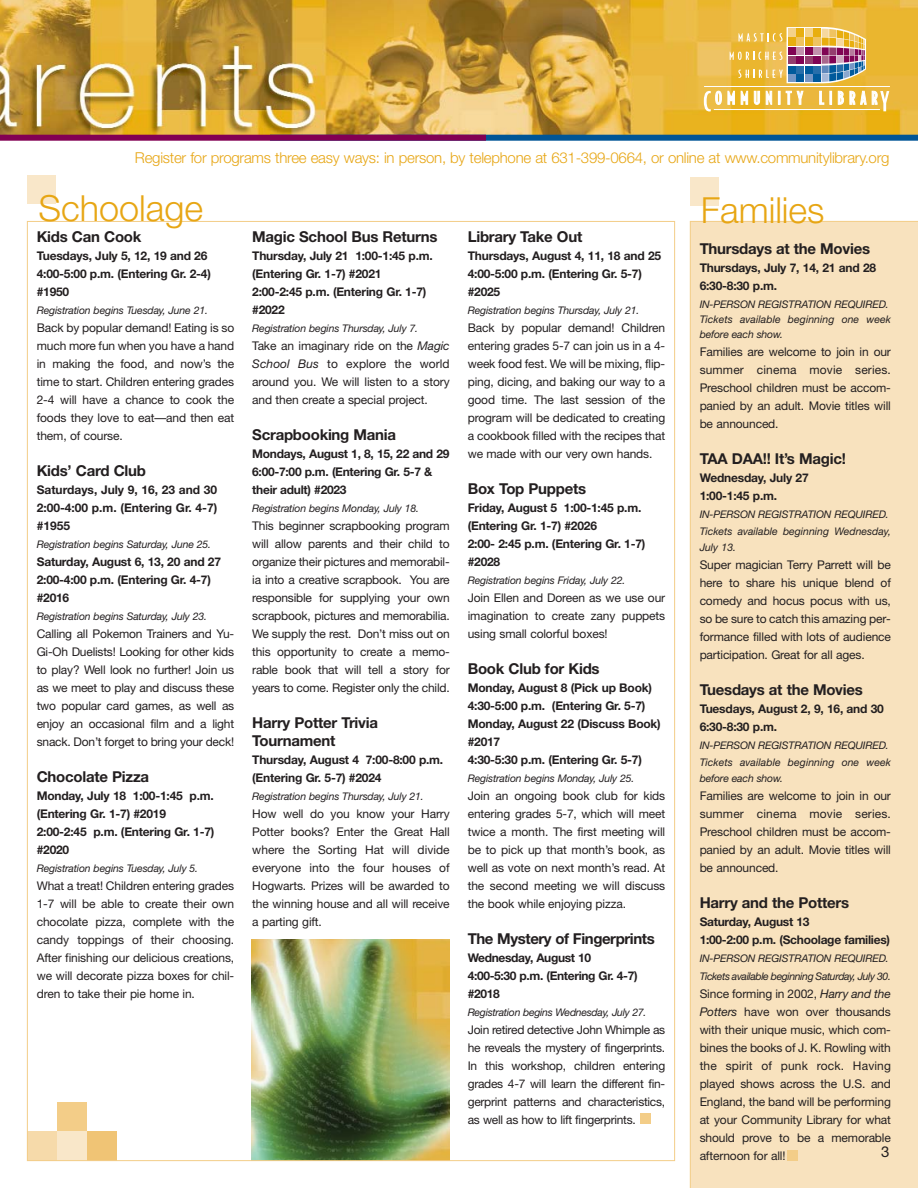
<style>
.page{position:relative;width:918px;height:1188px;background:#fff}
.page>*{position:absolute;margin:0;border:0;box-sizing:border-box;transform-origin:0 0}
.t1{font:300 36px "Helvetica Neue";color:#e7a614}
.t2{font:700 15px/18px "Helvetica Neue";letter-spacing:-.015em;color:#231f20}
.t3{font:300 15px "Helvetica Neue";letter-spacing:-.015em;color:#e7a614}
.t4{font:15px "Helvetica Neue";color:#231f20}
.t5{font:12px/18px "Helvetica Neue";letter-spacing:-.01em;color:#231f20;text-align:justify}
.t6{font:700 12px/18px "Helvetica Neue";letter-spacing:-.015em;color:#231f20}
.t7{font:italic 10.5px/16.5px "Helvetica Neue";letter-spacing:-.015em;color:#231f20}
.t8{font:italic 10.5px/18px "Helvetica Neue";letter-spacing:-.04em;color:#231f20}
.s1{font-style:italic}
</style>
<div class="page">
<img style="left:252px;top:939px;width:197px;height:220px">
<div style="left:57px;top:1102px;width:30px;height:30px;background:#f3cd88"></div>
<div style="left:56px;top:1131px;width:60px;height:30px;background:#f9e7c9"></div>
<div style="left:27px;top:1131px;width:30px;height:30px;background:#f6daaa"></div>
<div style="left:87px;top:1131px;width:30px;height:30px;background:#f0c475"></div>
<img style="left:0;top:0;width:918px;height:135px">
<svg style="left:730px;top:27px;width:136px;height:56px;background:#c8a871"></svg>
<hr style="left:714px;top:109px;width:166px;height:1px;background:#fff">
<hr style="left:704px;top:86px;width:186px;height:1px;background:#fff">
<svg style="left:704px;top:91px;width:18px;height:20px"></svg>
<svg style="left:728px;top:91px;width:7px;height:14px"></svg>
<svg style="left:741px;top:91px;width:7px;height:14px"></svg>
<svg style="left:754px;top:91px;width:6px;height:14px"></svg>
<svg style="left:766px;top:91px;width:6px;height:14px"></svg>
<svg style="left:778px;top:91px;width:2px;height:14px"></svg>
<svg style="left:786px;top:91px;width:17px;height:14px"></svg>
<svg style="left:819px;top:91px;width:5px;height:14px"></svg>
<svg style="left:830px;top:91px;width:2px;height:14px"></svg>
<svg style="left:838px;top:91px;width:51px;height:20px"></svg>
<div style="left:270px;top:135px;width:648px;height:6px;background:#005596"></div>
<div style="left:0;top:135px;width:486px;height:6px;background:#820053"></div>
<div style="left:641px;top:1113px;width:10px;height:11px;background:#f3cd88"></div>
<div style="left:27px;top:175px;width:29px;height:29px;background:#f9e7c9"></div>
<div style="left:690px;top:177px;width:29px;height:29px;background:#f9e7c9"></div>
<div style="left:690px;top:221px;width:228px;height:967px;background:#f8e2be"></div>
<p class="t3" style="left:135px;top:152px;width:756px">Register for programs three easy ways: in person, by telephone at 631-399-0664, or online at www.communitylibrary.org</p>
<h1 class="t1" style="left:39px;top:196px;width:166px">Schoolage</h1>
<h1 class="t1" style="left:701px;top:197px;width:125px">Families</h1>
<p class="t2" style="left:37px;top:229px;width:106px">Kids Can Cook</p>
<p class="t6" style="left:37px;top:247px;width:176px">Tuesdays, July 5, 12, 19 and 26<br>4:00-5:00 p.m. (Entering Gr. 2-4) #1950</p>
<p class="t7" style="left:37px;top:303px;width:173px">Registration begins Tuesday, June 21.</p>
<p class="t5" style="left:37px;top:319px;width:199px">Back by popular demand! Eating is so much more fun when you have a hand in making the food, and now’s the time to start. Children entering grades 2-4 will have a chance to cook the foods they love to eat—and then eat them, of course.</p>
<p class="t2" style="left:37px;top:463px;width:111px">Kids’ Card Club</p>
<p class="t6" style="left:37px;top:481px;width:182px;text-align:justify">Saturdays, July 9, 16, 23 and 30<br>2:00-4:00 p.m. (Entering Gr. 4-7) #1955</p>
<p class="t7" style="left:37px;top:537px;width:176px">Registration begins Saturday, June 25.</p>
<p class="t6" style="left:37px;top:553px;width:186px">Saturday, August 6, 13, 20 and 27<br>2:00-4:00 p.m. (Entering Gr. 4-7) #2016</p>
<p class="t7" style="left:37px;top:609px;width:172px">Registration begins Saturday, July 23.</p>
<p class="t5" style="left:37px;top:625px;width:199px">Calling all Pokemon Trainers and Yu-Gi-Oh Duelists! Looking for other kids to play? Well look no further! Join us as we meet to play and discuss these two popular card games, as well as enjoy an occasional film and a light snack. Don’t forget to bring your deck!</p>
<p class="t2" style="left:37px;top:769px;width:114px">Chocolate Pizza</p>
<p class="t6" style="left:37px;top:787px;width:179px">Monday, July 18 1:00-1:45 p.m. (Entering Gr. 1-7) #2019<br>2:00-2:45 p.m. (Entering Gr. 1-7) #2020</p>
<p class="t7" style="left:37px;top:861px;width:163px">Registration begins Tuesday, July 5.</p>
<p class="t5" style="left:37px;top:877px;width:199px">What a treat! Children entering grades 1-7 will be able to create their own chocolate pizza, complete with the candy toppings of their choosing.<br>After finishing our delicious creations, we will decorate pizza boxes for chil&shy;dren to take their pie home in.</p>
<p class="t2" style="left:252px;top:229px;width:187px">Magic School Bus Returns</p>
<p class="t6" style="left:252px;top:247px;width:182px">Thursday, July 21 1:00-1:45 p.m. (Entering Gr. 1-7) #2021<br>2:00-2:45 p.m. (Entering Gr. 1-7) #2022</p>
<p class="t7" style="left:252px;top:321px;width:167px">Registration begins Thursday, July 7.</p>
<p class="t5" style="left:252px;top:337px;width:199px">Take an imaginary ride on the <span class="s1">Magic School Bus</span> to explore the world around you. We will listen to a story and then create a special project.</p>
<p class="t2" style="left:252px;top:427px;width:145px">Scrapbooking Mania</p>
<p class="t6" style="left:252px;top:445px;width:199px">Mondays, August 1, 8, 15, 22 and 29<br>6:00-7:00 p.m. (Entering Gr. 5-7 &amp; their adult) #2023</p>
<p class="t7" style="left:252px;top:501px;width:168px">Registration begins Monday, July 18.</p>
<p class="t5" style="left:252px;top:517px;width:199px">This beginner scrapbooking program will allow parents and their child to organize their pictures and memorabil&shy;ia into a creative scrapbook. You are responsible for supplying your own scrapbook, pictures and memorabilia.<br>We supply the rest. Don’t miss out on this opportunity to create a memo&shy;rable book that will tell a story for years to come. Register only the child.</p>
<p class="t2" style="left:252px;top:715px;width:127px">Harry Potter Trivia<br>Tournament</p>
<p class="t6" style="left:252px;top:751px;width:193px">Thursday, August 4 7:00-8:00 p.m. (Entering Gr. 5-7) #2024</p>
<p class="t7" style="left:252px;top:789px;width:173px">Registration begins Thursday, July 21.</p>
<p class="t5" style="left:252px;top:805px;width:199px">How well do you know your Harry Potter books? Enter the Great Hall where the Sorting Hat will divide everyone into the four houses of Hogwarts. Prizes will be awarded to the winning house and all will receive a parting gift.</p>
<p class="t2" style="left:468px;top:229px;width:116px">Library Take Out</p>
<p class="t6" style="left:468px;top:247px;width:195px">Thursdays, August 4, 11, 18 and 25<br>4:00-5:00 p.m. (Entering Gr. 5-7) #2025</p>
<p class="t7" style="left:468px;top:303px;width:173px">Registration begins Thursday, July 21.</p>
<p class="t5" style="left:468px;top:319px;width:199px">Back by popular demand! Children entering grades 5-7 can join us in a 4- week food fest. We will be mixing, flip&shy;ping, dicing, and baking our way to a good time. The last session of the program will be dedicated to creating a cookbook filled with the recipes that we made with our very own hands.</p>
<p class="t2" style="left:468px;top:481px;width:120px">Box Top Puppets</p>
<p class="t6" style="left:468px;top:499px;width:179px">Friday, August 5 1:00-1:45 p.m. (Entering Gr. 1-7) #2026<br>2:00- 2:45 p.m. (Entering Gr. 1-7) #2028</p>
<p class="t7" style="left:468px;top:573px;width:159px">Registration begins Friday, July 22.</p>
<p class="t5" style="left:468px;top:589px;width:199px">Join Ellen and Doreen as we use our imagination to create zany puppets using small colorful boxes!</p>
<p class="t2" style="left:468px;top:661px;width:133px">Book Club for Kids</p>
<p class="t6" style="left:468px;top:679px;width:195px">Monday, August 8 (Pick up Book)<br>4:30-5:00 p.m. (Entering Gr. 5-7)<br>Monday, August 22 (Discuss Book) #2017<br>4:30-5:30 p.m. (Entering Gr. 5-7)</p>
<p class="t7" style="left:468px;top:771px;width:168px">Registration begins Monday, July 25.</p>
<p class="t5" style="left:468px;top:787px;width:199px">Join an ongoing book club for kids entering grades 5-7, which will meet twice a month. The first meeting will be to pick up that month’s book, as well as vote on next month’s read. At the second meeting we will discuss the book while enjoying pizza.</p>
<p class="t2" style="left:468px;top:931px;width:188px">The Mystery of Fingerprints</p>
<p class="t6" style="left:468px;top:949px;width:171px">Wednesday, August 10<br>4:00-5:30 p.m. (Entering Gr. 4-7) #2018</p>
<p class="t7" style="left:468px;top:1005px;width:180px">Registration begins Wednesday, July 27.</p>
<p class="t5" style="left:468px;top:1021px;width:199px">Join retired detective John Whimple as he reveals the mystery of fingerprints.<br>In this workshop, children entering grades 4-7 will learn the different fin&shy;gerprint patterns and characteristics, as well as how to lift fingerprints.</p>
<p class="t2" style="left:700px;top:241px;width:172px">Thursdays at the Movies</p>
<p class="t6" style="left:700px;top:260px;width:178px">Thursdays, July 7, 14, 21 and 28<br>6:30-8:30 p.m.</p>
<p class="t7" style="left:700px;top:298px;width:193px;line-height:15px">IN-PERSON REGISTRATION REQUIRED.<br>Tickets available beginning one week before each show.</p>
<p class="t5" style="left:700px;top:344px;width:193px">Families are welcome to join in our summer cinema movie series.<br>Preschool children must be accom&shy;panied by an adult. Movie titles will be announced.</p>
<p class="t2" style="left:700px;top:451px;width:148px">TAA DAA!! It’s Magic!</p>
<p class="t6" style="left:700px;top:470px;width:111px">Wednesday, July 27<br>1:00-1:45 p.m.</p>
<p class="t7" style="left:700px;top:507px;width:193px">IN-PERSON REGISTRATION REQUIRED.<br>Tickets available beginning Wednesday,<br>July 13.</p>
<p class="t5" style="left:700px;top:557px;width:193px">Super magician Terry Parrett will be here to share his unique blend of comedy and hocus pocus with us, so be sure to catch this amazing per&shy;formance filled with lots of audience participation. Great for all ages.</p>
<p class="t2" style="left:700px;top:682px;width:165px">Tuesdays at the Movies</p>
<p class="t6" style="left:700px;top:701px;width:186px">Tuesdays, August 2, 9, 16, and 30<br>6:30-8:30 p.m.</p>
<p class="t7" style="left:700px;top:738px;width:193px">IN-PERSON REGISTRATION REQUIRED.<br>Tickets available beginning one week before each show.</p>
<p class="t5" style="left:700px;top:788px;width:193px">Families are welcome to join in our summer cinema movie series.<br>Preschool children must be accom&shy;panied by an adult. Movie titles will be announced.</p>
<p class="t2" style="left:700px;top:895px;width:151px">Harry and the Potters</p>
<p class="t6" style="left:700px;top:914px;width:192px">Saturday, August 13<br>1:00-2:00 p.m. (Schoolage families)</p>
<p class="t8" style="left:700px;top:951px;width:193px">IN-PERSON REGISTRATION REQUIRED.<br>Tickets available beginning Saturday, July 30.</p>
<p class="t5" style="left:700px;top:986px;width:193px">Since forming in 2002, <span class="s1">Harry and the Potters</span> have won over thousands with their unique music, which com&shy;bines the books of J. K. Rowling with the spirit of punk rock. Having played shows across the U.S. and England, the band will be performing at your Community Library for what should prove to be a memorable afternoon for all!</p>
<p class="t4" style="left:881px;top:1146px;width:10px">3</p>
</div>
